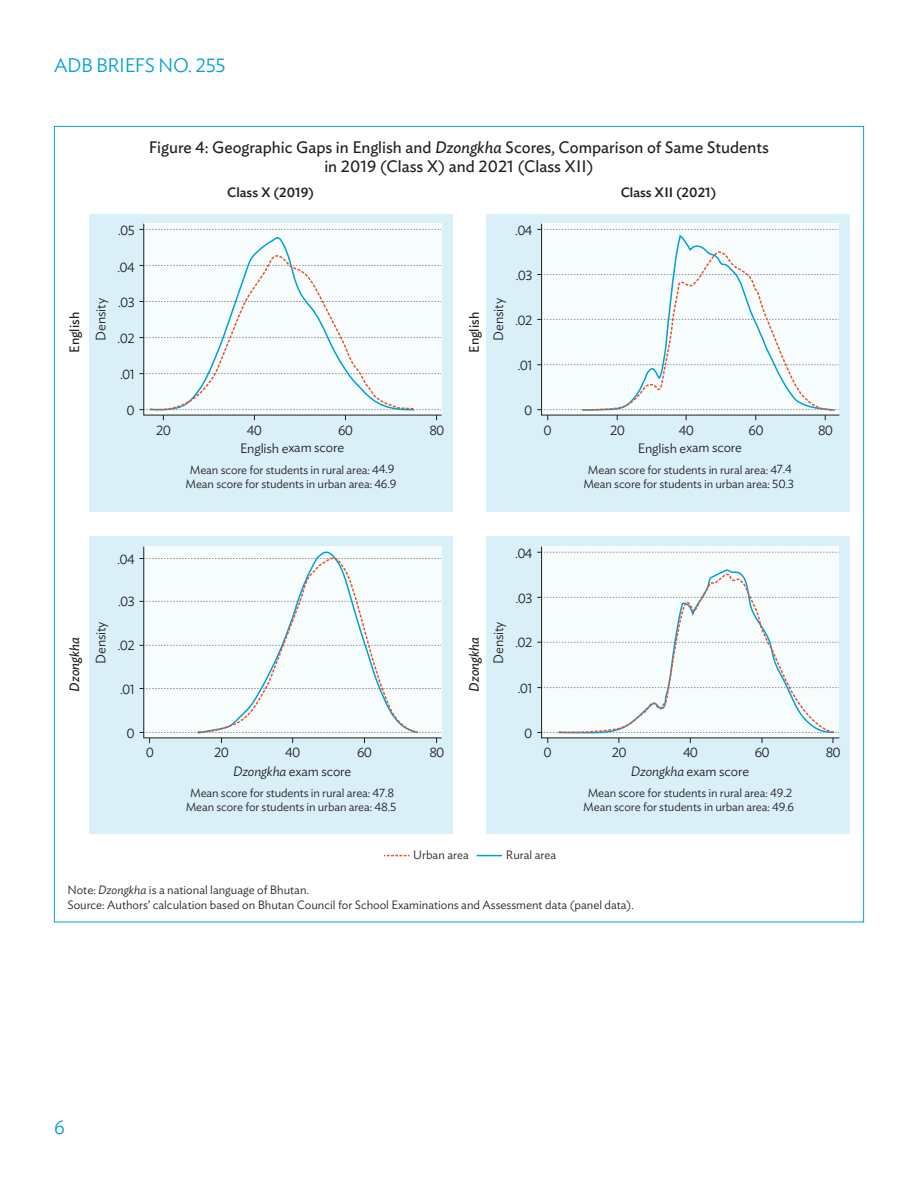
<style>
.page{position:relative;width:918px;height:1188px;background:#fff}
.page>*{position:absolute;margin:0;border:0;box-sizing:border-box;transform-origin:0 0}
.t1{font:300 19.5px "Ideal Sans";letter-spacing:-.02em;color:#00a0d7}
.t2{font:16.5px/19.8px "Ideal Sans";color:#231f20;text-align:center}
.t3{font:300 13.5px "Ideal Sans";letter-spacing:-.01em;color:#231f20}
.t4{font:500 13.5px "Ideal Sans";color:#231f20}
.t5{font:italic 13.5px "Ideal Sans";color:#231f20}
.t6{font:13.5px "Ideal Sans";color:#231f20}
.t7{font:300 12px/14.4px "Ideal Sans";letter-spacing:-.01em;color:#231f20;text-align:center}
.s1{font-style:italic}
</style>
<div class="page">
<div style="left:89px;top:214px;width:363px;height:297px;background:#d9f0f9"></div>
<div style="left:487px;top:214px;width:363px;height:297px;background:#d9f0f9"></div>
<div style="left:89px;top:537px;width:363px;height:297px;background:#d9f0f9"></div>
<div style="left:487px;top:537px;width:363px;height:297px;background:#d9f0f9"></div>
<div style="left:143px;top:223px;width:299px;height:193px;background:#f7fcfd"></div>
<svg style="left:140px;top:229px;width:301px;height:1px"></svg>
<svg style="left:541px;top:223px;width:299px;height:193px;background:#f3f9fa"></svg>
<svg style="left:537px;top:229px;width:302px;height:1px"></svg>
<svg style="left:541px;top:546px;width:299px;height:193px;background:#f1f6f7"></svg>
<svg style="left:537px;top:552px;width:302px;height:1px"></svg>
<svg style="left:537px;top:597px;width:302px;height:1px"></svg>
<svg style="left:537px;top:642px;width:302px;height:1px"></svg>
<svg style="left:537px;top:687px;width:302px;height:1px"></svg>
<svg style="left:537px;top:732px;width:302px;height:11px"></svg>
<svg style="left:384px;top:855px;width:25px;height:1px"></svg>
<svg style="left:477px;top:855px;width:25px;height:1px"></svg>
<div style="left:148px;top:237px;width:268px;height:16px;background:#f7fcfd"></div>
<svg style="left:140px;top:253px;width:301px;height:167px;background:#eef4f6"></svg>
<div style="left:581px;top:234px;width:255px;height:16px;background:#f7fcfd"></div>
<svg style="left:537px;top:250px;width:302px;height:170px;background:#eff5f7"></svg>
<svg style="left:140px;top:548px;width:301px;height:195px;background:#f0f6f8"></svg>
<svg style="left:557px;top:569px;width:278px;height:4px"></svg>
<div style="left:557px;top:573px;width:279px;height:161px;background:#f7fcfd"></div>
<h1 class="t1" style="left:54px;top:50px;width:173px">ADB BRIEFS NO. 255</h1>
<h2 class="t2" style="left:149px;top:136px;width:622px">Figure 4: Geographic Gaps in English and <span class="s1">Dzongkha</span> Scores, Comparison of Same Students in 2019 (Class X) and 2021 (Class XII)</h2>
<p class="t6" style="left:64px;top:353px;width:42px;rotate:-90deg">English</p>
<p class="t3" style="left:118px;top:220px;width:18px">.05</p>
<p class="t3" style="left:90px;top:341px;width:44px;rotate:-90deg">Density</p>
<p class="t3" style="left:117px;top:257px;width:19px">.04</p>
<p class="t3" style="left:118px;top:292px;width:18px">.03</p>
<p class="t3" style="left:118px;top:328px;width:19px">.02</p>
<p class="t3" style="left:120px;top:364px;width:16px">.01</p>
<p class="t3" style="left:126px;top:400px;width:10px">0</p>
<p class="t4" style="left:227px;top:182px;width:88px">Class X (2019)</p>
<p class="t4" style="left:621px;top:182px;width:97px">Class XII (2021)</p>
<p class="t3" style="left:156px;top:420px;width:16px">20</p>
<p class="t3" style="left:247px;top:420px;width:17px">40</p>
<p class="t3" style="left:338px;top:420px;width:17px">60</p>
<p class="t3" style="left:429px;top:420px;width:17px">80</p>
<p class="t3" style="left:240px;top:437px;width:106px">English exam score</p>
<p class="t7" style="left:186px;top:461px;width:212px">Mean score for students in rural area: 44.9<br>Mean score for students in urban area: 46.9</p>
<p class="t3" style="left:515px;top:220px;width:19px">.04</p>
<p class="t6" style="left:464px;top:353px;width:42px;rotate:-90deg">English</p>
<p class="t3" style="left:488px;top:341px;width:44px;rotate:-90deg">Density</p>
<p class="t3" style="left:516px;top:265px;width:18px">.03</p>
<p class="t3" style="left:516px;top:310px;width:19px">.02</p>
<p class="t3" style="left:518px;top:355px;width:16px">.01</p>
<p class="t3" style="left:524px;top:400px;width:10px">0</p>
<p class="t3" style="left:544px;top:420px;width:10px">0</p>
<p class="t3" style="left:610px;top:420px;width:16px">20</p>
<p class="t3" style="left:749px;top:420px;width:17px">60</p>
<p class="t3" style="left:818px;top:420px;width:17px">80</p>
<p class="t3" style="left:679px;top:420px;width:17px">40</p>
<p class="t3" style="left:638px;top:437px;width:106px">English exam score</p>
<p class="t7" style="left:583px;top:461px;width:212px">Mean score for students in rural area: 47.4<br>Mean score for students in urban area: 50.3</p>
<p class="t5" style="left:64px;top:692px;width:56px;rotate:-90deg">Dzongkha</p>
<p class="t3" style="left:117px;top:549px;width:19px">.04</p>
<p class="t3" style="left:90px;top:664px;width:44px;rotate:-90deg">Density</p>
<p class="t3" style="left:118px;top:591px;width:18px">.03</p>
<p class="t3" style="left:118px;top:635px;width:19px">.02</p>
<p class="t3" style="left:120px;top:679px;width:16px">.01</p>
<p class="t3" style="left:126px;top:723px;width:10px">0</p>
<p class="t3" style="left:146px;top:742px;width:10px">0</p>
<p class="t3" style="left:214px;top:742px;width:16px">20</p>
<p class="t3" style="left:357px;top:742px;width:17px">60</p>
<p class="t3" style="left:429px;top:742px;width:17px">80</p>
<p class="t3" style="left:285px;top:742px;width:17px">40</p>
<p class="t3" style="left:233px;top:761px;width:120px"><span class="s1">Dzongkha</span> exam score</p>
<p class="t7" style="left:186px;top:784px;width:212px">Mean score for students in rural area: 47.8<br>Mean score for students in urban area: 48.5</p>
<p class="t3" style="left:515px;top:543px;width:19px">.04</p>
<p class="t5" style="left:464px;top:692px;width:56px;rotate:-90deg">Dzongkha</p>
<p class="t3" style="left:488px;top:664px;width:44px;rotate:-90deg">Density</p>
<p class="t3" style="left:516px;top:588px;width:18px">.03</p>
<p class="t3" style="left:516px;top:632px;width:19px">.02</p>
<p class="t3" style="left:518px;top:678px;width:16px">.01</p>
<p class="t3" style="left:524px;top:723px;width:10px">0</p>
<p class="t3" style="left:544px;top:742px;width:10px">0</p>
<p class="t3" style="left:612px;top:742px;width:16px">20</p>
<p class="t3" style="left:755px;top:742px;width:17px">60</p>
<p class="t3" style="left:826px;top:742px;width:17px">80</p>
<p class="t3" style="left:683px;top:742px;width:17px">40</p>
<p class="t3" style="left:631px;top:761px;width:120px"><span class="s1">Dzongkha</span> exam score</p>
<p class="t7" style="left:583px;top:784px;width:212px">Mean score for students in rural area: 49.2<br>Mean score for students in urban area: 49.6</p>
<p class="t7" style="left:413px;top:847px;width:57px">Urban area</p>
<p class="t7" style="left:506px;top:847px;width:52px">Rural area</p>
<p class="t7" style="left:68px;top:882px;width:568px;text-align:left">Note: <span class="s1">Dzongkha</span> is a national language of Bhutan.<br>Source: Authors’ calculation based on Bhutan Council for School Examinations and Assessment data (panel data).</p>
<h1 class="t1" style="left:54px;top:1112px;width:12px">6</h1>
</div>
